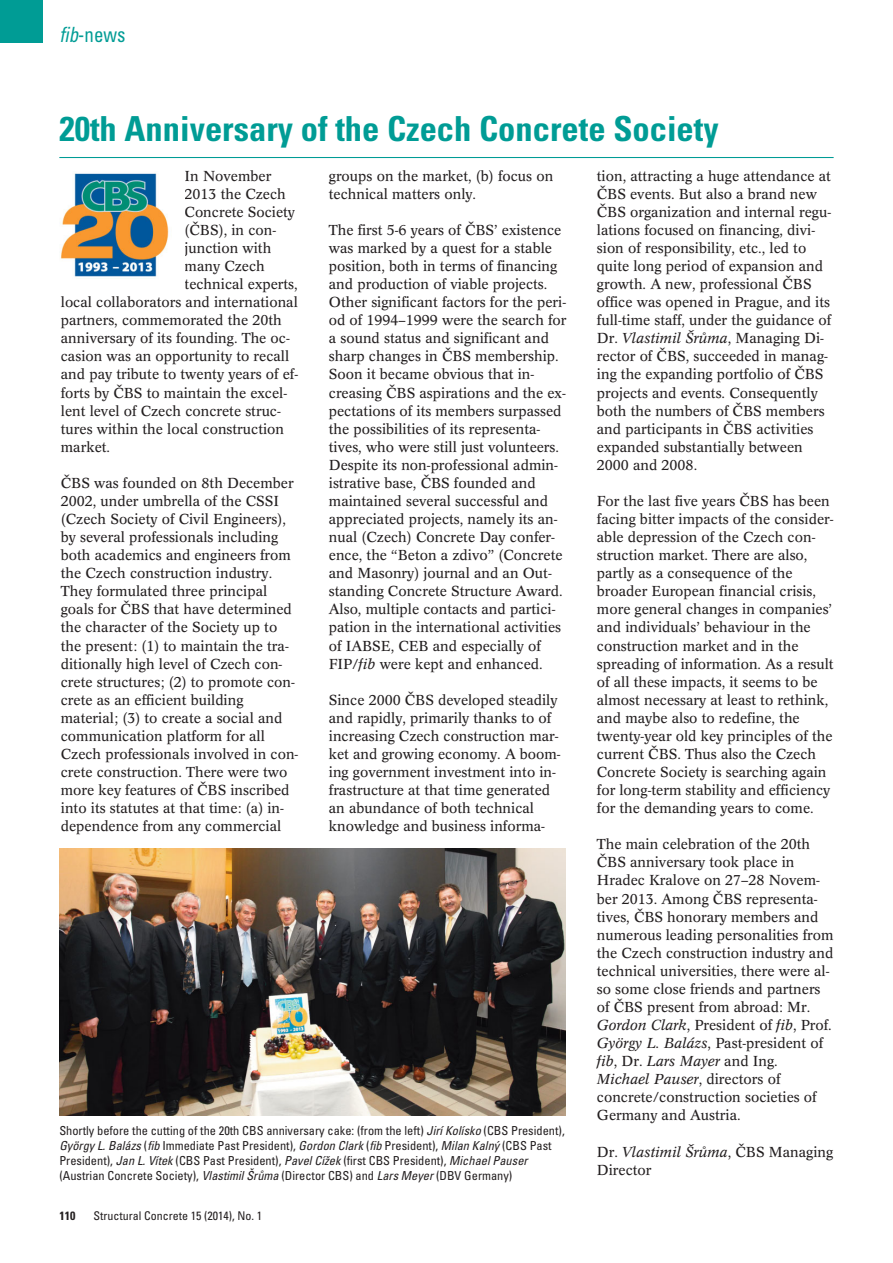
<style>
.page{position:relative;width:893px;height:1263px;background:#fff}
.page>*{position:absolute;margin:0;border:0;box-sizing:border-box;transform-origin:0 0}
.t1{font:700 condensed 34.5px "Univers LT Std";color:#009c95}
.t2{font:condensed 21px "Univers LT Std";color:#009c95;scale:.9 1}
.t3{font:14.25px/18px "Concorde BQ";color:#231f20}
.t4{font:condensed 12.3px/15px "Univers LT Std";color:#231f20}
.t5{font:condensed 12px "Univers LT Std";color:#231f20}
.t6{font:700 condensed 12px "Univers LT Std";color:#231f20}
.s1{font-style:italic}
</style>
<div class="page">
<div style="left:0;top:0;width:42px;height:43px;background:#009c95"></div>
<hr style="left:59px;top:157px;width:774px;height:1px;background:#009c95">
<img style="left:60px;top:173px;width:109px;height:104px">
<img style="left:59px;top:848px;width:506px;height:268px">
<h2 class="t2" style="left:59px;top:22px;width:75px"><span class="s1">fib</span>-news</h2>
<h1 class="t1" style="left:59px;top:107px;width:661px">20th Anniversary of the Czech Concrete Society</h1>
<p class="t3" style="left:597px;top:167px;width:236px">tion, attracting a huge attendance at Cˇ BS events. But also a brand new<br>Cˇ BS organization and internal regu&shy;lations focused on financing, divi&shy;sion of responsibility, etc., led to quite long period of expansion and growth. A new, professional Cˇ BS office was opened in Prague, and its full-time staff, under the guidance of Dr. <span class="s1">Vlastimil Šru˚ma</span>, Managing Di&shy;rector of Cˇ BS, succeeded in manag&shy;ing the expanding portfolio of Cˇ BS projects and events. Consequently both the numbers of Cˇ BS members and participants in Cˇ BS activities expanded substantially between 2000 and 2008.</p>
<p class="t3" style="left:597px;top:492px;width:238px">For the last five years Cˇ BS has been facing bitter impacts of the consider&shy;able depression of the Czech con&shy;struction market. There are also, partly as a consequence of the broader European financial crisis, more general changes in companies’ and individuals’ behaviour in the construction market and in the spreading of information. As a result of all these impacts, it seems to be almost necessary at least to rethink, and maybe also to redefine, the twenty-year old key principles of the current Cˇ BS. Thus also the Czech Concrete Society is searching again for long-term stability and efficiency for the demanding years to come.</p>
<p class="t3" style="left:597px;top:836px;width:238px">The main celebration of the 20th<br>Cˇ BS anniversary took place in Hradec Kralove on 27–28 Novem&shy;ber 2013. Among Cˇ BS representa&shy;tives, Cˇ BS honorary members and numerous leading personalities from the Czech construction industry and technical universities, there were al&shy;so some close friends and partners of Cˇ BS present from abroad: Mr.<br><span class="s1">Gordon Clark</span>, President of <span class="s1">fib</span>, Prof.<br><span class="s1">György L. Balázs</span>, Past-president of <span class="s1">fib</span>, Dr. <span class="s1">Lars Mayer</span> and Ing.<br><span class="s1">Michael Pauser</span>, directors of concrete/construction societies of Germany and Austria.</p>
<p class="t3" style="left:597px;top:1143px;width:238px">Dr. <span class="s1">Vlastimil Šru˚ma</span>, Cˇ BS Managing<br>Director</p>
<p class="t3" style="left:329px;top:167px;width:226px">groups on the market, (b) focus on technical matters only.</p>
<p class="t3" style="left:329px;top:221px;width:239px">The first 5-6 years of Cˇ BS’ existence was marked by a quest for a stable position, both in terms of financing and production of viable projects.<br>Other significant factors for the peri&shy;od of 1994–1999 were the search for a sound status and significant and sharp changes in Cˇ BS membership.<br>Soon it became obvious that in&shy;creasing Cˇ BS aspirations and the ex&shy;pectations of its members surpassed the possibilities of its representa&shy;tives, who were still just volunteers.<br>Despite its non-professional admin&shy;istrative base, Cˇ BS founded and maintained several successful and appreciated projects, namely its an&shy;nual (Czech) Concrete Day confer&shy;ence, the “Beton a zdivo” (Concrete and Masonry) journal and an Out&shy;standing Concrete Structure Award.<br>Also, multiple contacts and partici&shy;pation in the international activities of IABSE, CEB and especially of FIP/<span class="s1">fib</span> were kept and enhanced.</p>
<p class="t3" style="left:329px;top:691px;width:233px">Since 2000 Cˇ BS developed steadily and rapidly, primarily thanks to of increasing Czech construction mar&shy;ket and growing economy. A boom&shy;ing government investment into in&shy;frastructure at that time generated an abundance of both technical knowledge and business informa-</p>
<p class="t3" style="left:185px;top:167px;width:88px">In November</p>
<p class="t3" style="left:185px;top:185px;width:103px">2013 the Czech</p>
<p class="t3" style="left:185px;top:203px;width:112px">Concrete Society</p>
<p class="t3" style="left:185px;top:221px;width:93px">(Cˇ BS), in con-</p>
<p class="t3" style="left:185px;top:239px;width:88px">junction with</p>
<p class="t3" style="left:185px;top:257px;width:82px">many Czech</p>
<p class="t3" style="left:185px;top:275px;width:115px">technical experts,</p>
<p class="t3" style="left:61px;top:293px;width:238px">local collaborators and international</p>
<p class="t3" style="left:61px;top:311px;width:222px">partners, commemorated the 20th</p>
<p class="t3" style="left:61px;top:330px;width:230px">anniversary of its founding. The oc-</p>
<p class="t3" style="left:61px;top:348px;width:230px">casion was an opportunity to recall</p>
<p class="t3" style="left:61px;top:366px;width:239px">and pay tribute to twenty years of ef-</p>
<p class="t3" style="left:61px;top:384px;width:228px">forts by Cˇ BS to maintain the excel-</p>
<p class="t3" style="left:61px;top:402px;width:221px">lent level of Czech concrete struc-</p>
<p class="t3" style="left:61px;top:420px;width:225px">tures within the local construction</p>
<p class="t3" style="left:61px;top:438px;width:51px">market.</p>
<p class="t3" style="left:61px;top:474px;width:239px">Cˇ BS was founded on 8th December 2002, under umbrella of the CSSI (Czech Society of Civil Engineers), by several professionals including both academics and engineers from the Czech construction industry.<br>They formulated three principal goals for Cˇ BS that have determined the character of the Society up to the present: (1) to maintain the tra&shy;ditionally high level of Czech con&shy;crete structures; (2) to promote con&shy;crete as an efficient building material; (3) to create a social and communication platform for all Czech professionals involved in con&shy;crete construction. There were two more key features of Cˇ BS inscribed into its statutes at that time: (a) in&shy;dependence from any commercial</p>
<p class="t4" style="left:59px;top:1123px;width:507px">Shortly before the cutting of the 20th CBS anniversary cake: (from the left) <span class="s1">Jirí Kolísko</span> (CBS President), <span class="s1">György L. Balázs</span> (<span class="s1">fib</span> Immediate Past President), <span class="s1">Gordon Clark</span> (<span class="s1">fib</span> President), <span class="s1">Milan Kalný</span> (CBS Past President), <span class="s1">Jan L. Vítek</span> (CBS Past President), <span class="s1">Pavel Cížek</span> (first CBS President), <span class="s1">Michael Pauser </span>(Austrian Concrete Society), <span class="s1">Vlastimil Šru˚ma</span> (Director CBS) and <span class="s1">Lars Meyer</span> (DBV Germany)</p>
<p class="t6" style="left:59px;top:1209px;width:17px">110</p>
<p class="t5" style="left:93px;top:1208px;width:170px">Structural Concrete 15 (2014), No. 1</p>
</div>
